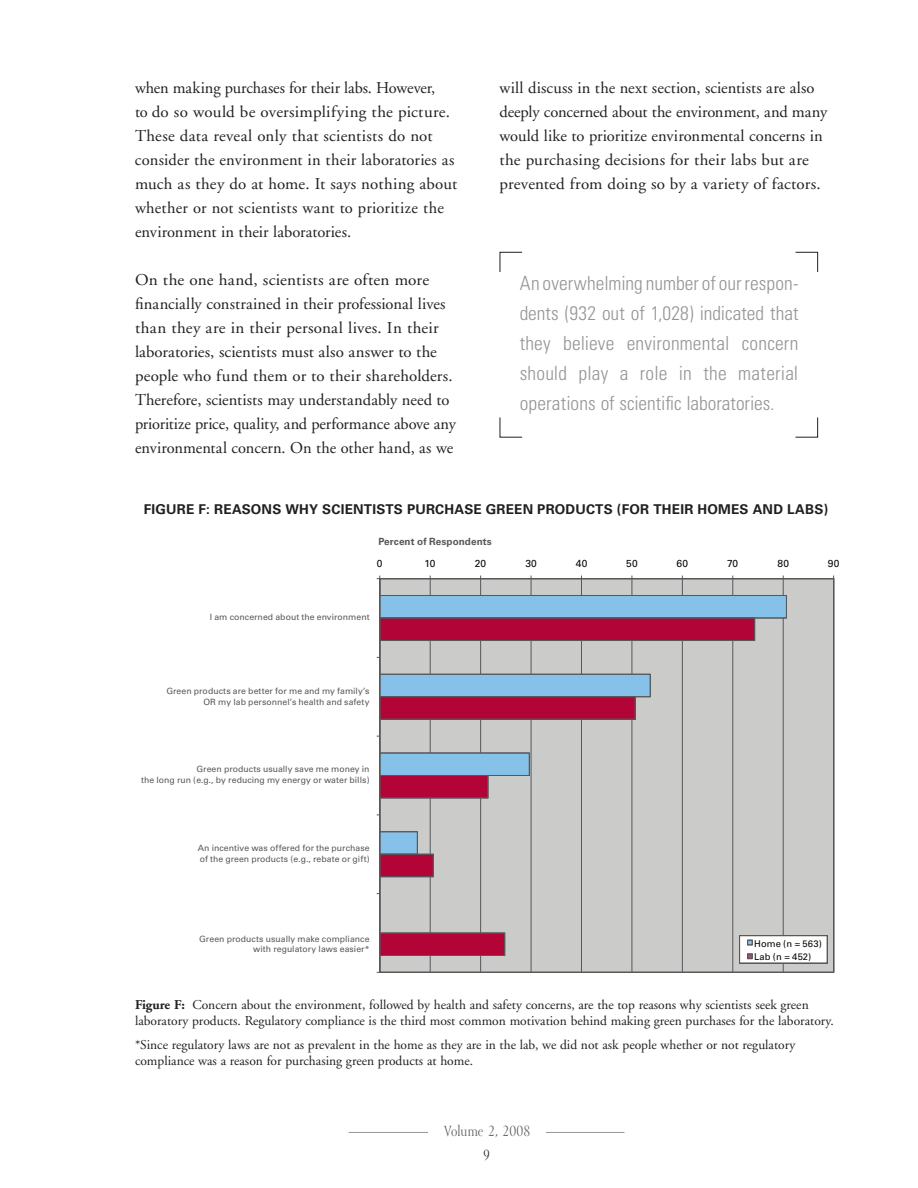
<style>
.page{position:relative;width:918px;height:1188px;background:#fff}
.page>*{position:absolute;margin:0;border:0;box-sizing:border-box;transform-origin:0 0}
.t1{font:300 condensed 19.5px/30px "Univers";letter-spacing:.005em;color:#939598;text-align:justify}
.t2{font:16.5px/24px "Adobe Garamond";letter-spacing:.005em;color:#231f20}
.t3{font:16.5px/24px "Adobe Garamond";letter-spacing:.005em;color:#231f20;scale:1.04 1}
.t4{font:15px "Mramor";letter-spacing:-.005em;color:#57585a}
.t5{font:15px "Mramor";color:#231f20}
.t6{font:13.5px/16.5px "Adobe Garamond";color:#231f20}
.t7{font:700 13.5px "Univers";letter-spacing:.015em;color:#231f20}
.t8{font:10.2px "Univers";letter-spacing:.01em;color:#050504}
.t9{font:700 9.9px "Univers";letter-spacing:.005em;color:#57585a}
.t10{font:9.45px/13.8px "Univers";letter-spacing:.005em;color:#050504}
.t11{font:8.7px/10.2px "Univers";letter-spacing:.005em;color:#57585a;text-align:right}
.s1{font-weight:700}
</style>
<div class="page">
<hr style="left:349px;top:1132px;width:276px;height:1px;background:#939598">
<div style="left:428px;top:1125px;width:118px;height:20px;background:#fff"></div>
<div style="left:380px;top:579px;width:454px;height:393px;background:#cbcbca"></div>
<hr style="left:783px;top:579px;width:1px;height:393px;background:#57585a">
<hr style="left:733px;top:579px;width:1px;height:393px;background:#57585a">
<hr style="left:682px;top:579px;width:1px;height:393px;background:#57585a">
<hr style="left:632px;top:579px;width:1px;height:393px;background:#57585a">
<hr style="left:581px;top:579px;width:1px;height:393px;background:#57585a">
<hr style="left:531px;top:579px;width:1px;height:393px;background:#57585a">
<hr style="left:480px;top:579px;width:1px;height:393px;background:#57585a">
<hr style="left:430px;top:579px;width:1px;height:393px;background:#57585a">
<div style="left:380px;top:832px;width:37px;height:22px;background:#86c1e9"></div>
<div style="left:380px;top:753px;width:149px;height:22px;background:#86c1e9"></div>
<div style="left:380px;top:674px;width:270px;height:23px;background:#86c1e9"></div>
<div style="left:380px;top:596px;width:406px;height:22px;background:#86c1e9"></div>
<div style="left:380px;top:831px;width:38px;height:23px;border:1px solid #57585a"></div>
<div style="left:380px;top:753px;width:150px;height:23px;border:1px solid #57585a"></div>
<div style="left:380px;top:674px;width:271px;height:23px;border:1px solid #57585a"></div>
<div style="left:380px;top:595px;width:407px;height:23px;border:1px solid #57585a"></div>
<div style="left:380px;top:933px;width:125px;height:22px;background:#b30437"></div>
<div style="left:380px;top:854px;width:53px;height:23px;background:#b30437"></div>
<div style="left:380px;top:775px;width:108px;height:23px;background:#b30437"></div>
<div style="left:380px;top:697px;width:255px;height:22px;background:#b30437"></div>
<div style="left:380px;top:618px;width:375px;height:23px;background:#b30437"></div>
<div style="left:380px;top:933px;width:125px;height:23px;border:1px solid #57585a"></div>
<div style="left:380px;top:854px;width:54px;height:23px;border:1px solid #57585a"></div>
<div style="left:380px;top:775px;width:108px;height:23px;border:1px solid #57585a"></div>
<div style="left:380px;top:696px;width:256px;height:24px;border:1px solid #57585a"></div>
<div style="left:380px;top:618px;width:375px;height:23px;border:1px solid #57585a"></div>
<hr style="left:380px;top:578px;width:454px;height:1px;background:#57585a">
<hr style="left:380px;top:579px;width:1px;height:393px;background:#57585a">
<div style="left:740px;top:936px;width:87px;height:27px;background:#fff"></div>
<div style="left:739px;top:935px;width:89px;height:28px;border:1px solid #57585a"></div>
<svg style="left:747px;top:940px;width:6px;height:5px"></svg>
<svg style="left:747px;top:954px;width:6px;height:5px"></svg>
<svg style="left:499px;top:417px;width:24px;height:21px"></svg>
<svg style="left:499px;top:252px;width:24px;height:20px"></svg>
<svg style="left:795px;top:417px;width:23px;height:21px"></svg>
<svg style="left:795px;top:252px;width:23px;height:20px"></svg>
<p class="t2" style="left:135px;top:76px;width:324px">when making purchases for their labs. However,<br>to do so would be oversimplifying the picture.<br>These data reveal only that scientists do not consider the environment in their laboratories as much as they do at home. It says nothing about whether or not scientists want to prioritize the environment in their laboratories.</p>
<p class="t3" style="left:135px;top:268px;width:310px">On the one hand, scientists are often more financially constrained in their professional lives than they are in their personal lives. In their laboratories, scientists must also answer to the people who fund them or to their shareholders.<br>Therefore, scientists may understandably need to prioritize price, quality, and performance above any environmental concern. On the other hand, as we</p>
<p class="t2" style="left:499px;top:76px;width:329px">will discuss in the next section, scientists are also deeply concerned about the environment, and many would like to prioritize environmental concerns in the purchasing decisions for their labs but are prevented from doing so by a variety of factors.</p>
<p class="t1" style="left:520px;top:268px;width:280px">An overwhelming number of our respon&shy;dents (932 out of 1,028) indicated that they believe environmental concern should play a role in the material operations of scientific laboratories.</p>
<p class="t7" style="left:144px;top:501px;width:686px">FIGURE F: REASONS WHY SCIENTISTS PURCHASE GREEN PRODUCTS (FOR THEIR HOMES AND LABS)</p>
<p class="t9" style="left:378px;top:536px;width:115px">PERCENT OF RESPONDENTS</p>
<p class="t8" style="left:377px;top:558px;width:7px">0</p>
<p class="t8" style="left:425px;top:558px;width:12px">10</p>
<p class="t8" style="left:475px;top:558px;width:13px">20</p>
<p class="t8" style="left:525px;top:558px;width:13px">30</p>
<p class="t8" style="left:576px;top:558px;width:13px">40</p>
<p class="t8" style="left:626px;top:558px;width:13px">50</p>
<p class="t8" style="left:677px;top:558px;width:13px">60</p>
<p class="t8" style="left:727px;top:558px;width:13px">70</p>
<p class="t8" style="left:778px;top:558px;width:13px">80</p>
<p class="t8" style="left:828px;top:558px;width:13px">90</p>
<p class="t11" style="left:210px;top:612px;width:161px">I am concerned about the environment</p>
<p class="t11" style="left:166px;top:686px;width:205px">Green products are better for me and my family’s<br>OR my lab personnel’s health and safety</p>
<p class="t11" style="left:141px;top:764px;width:230px">Green products usually save me money in<br>the long run (e.g., by reducing my energy or water bills)</p>
<p class="t11" style="left:198px;top:843px;width:173px;text-align:left">An incentive was offered for the purchase of the green products (e.g., rebate or gift)</p>
<p class="t11" style="left:199px;top:934px;width:172px">Green products usually make compliance with regulatory laws easier*</p>
<p class="t10" style="left:754px;top:936px;width:69px">Home (n = 563)<br>Lab (n = 452)</p>
<p class="t6" style="left:135px;top:997px;width:700px"><span class="s1">Figure F:</span> Concern about the environment, followed by health and safety concerns, are the top reasons why scientists seek green laboratory products. Regulatory compliance is the third most common motivation behind making green purchases for the laboratory.</p>
<p class="t6" style="left:135px;top:1036px;width:662px">*Since regulatory laws are not as prevalent in the home as they are in the lab, we did not ask people whether or not regulatory compliance was a reason for purchasing green products at home.</p>
<p class="t4" style="left:444px;top:1123px;width:88px">Volume 2, 2008</p>
<p class="t5" style="left:483px;top:1147px;width:8px">9</p>
</div>
